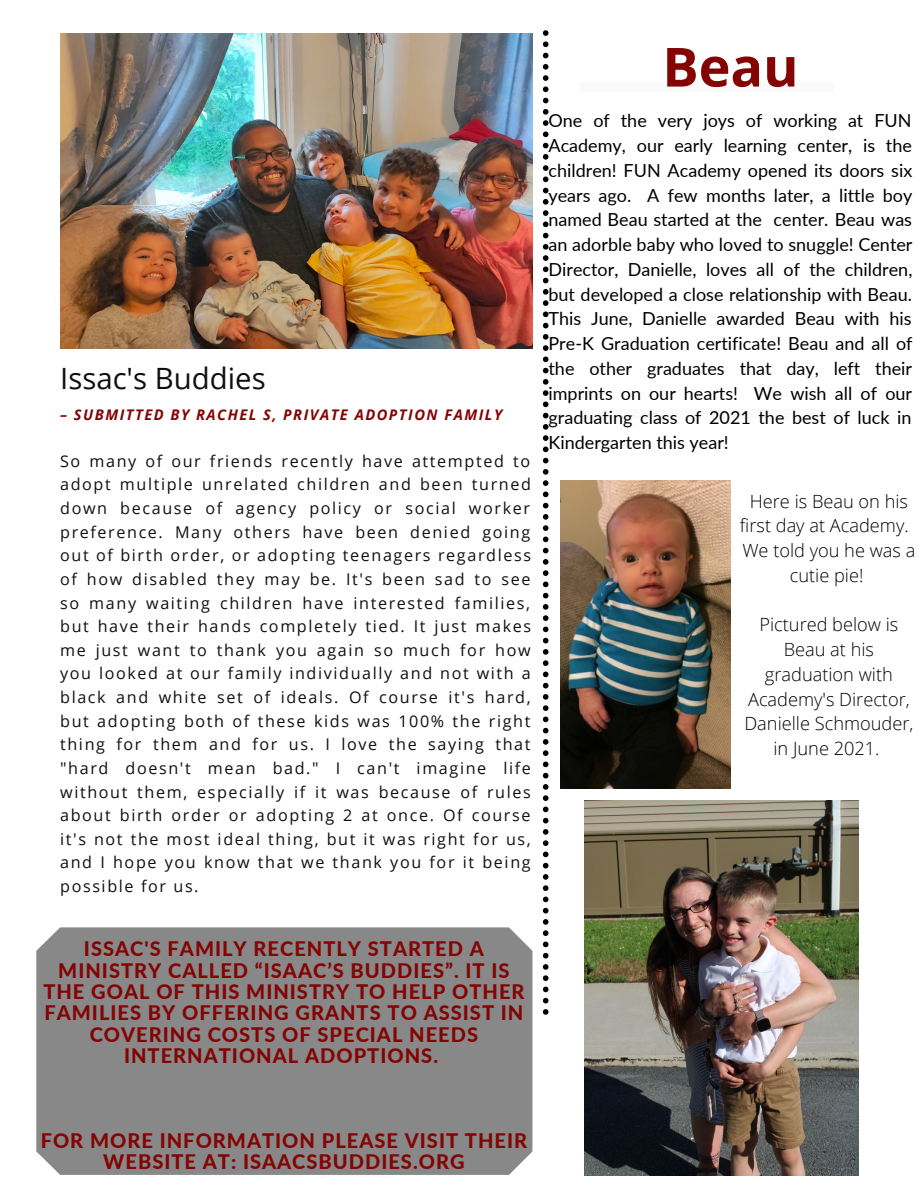
<style>
.page{position:relative;width:918px;height:1188px;background:#fff}
.page>*{position:absolute;margin:0;border:0;box-sizing:border-box;transform-origin:0 0}
.t1{font:700 54px "Open Sans";color:#840404}
.t2{font:29.4px "Open Sans";color:#101010}
.t3{font:800 20.1px/21.3px "Lato";letter-spacing:.05em;color:#840404;text-align:center}
.t4{font:300 18.15px/24.8px "Open Sans";color:#000;text-align:center}
.t5{font:18px/24.8px "Lato";color:#000;text-align:justify}
.t6{font:16.2px/23.7px "Open Sans";letter-spacing:.1em;color:#101010;text-align:justify}
.t7{font:italic 700 14.7px "Open Sans";letter-spacing:.1em;color:#840404}
</style>
<div class="page">
<img style="left:60px;top:33px;width:473px;height:315px">
<div style="left:580px;top:83px;width:254px;height:9px;background:#fafafa"></div>
<div style="left:582px;top:410px;width:254px;height:9px;background:#fafafa"></div>
<div style="left:36px;top:927px;width:496px;height:248px;background:#888"></div>
<svg style="left:543px;top:30px;width:6px;height:985px"></svg>
<img style="left:561px;top:480px;width:169px;height:308px">
<img style="left:584px;top:801px;width:275px;height:374px">
<p class="t2" style="left:60px;top:357px;width:207px">Issac's Buddies</p>
<p class="t7" style="left:60px;top:404px;width:444px">– SUBMITTED BY RACHEL S, PRIVATE ADOPTION FAMILY</p>
<p class="t6" style="left:60px;top:449px;width:472px">So many of our friends recently have attempted to adopt multiple unrelated children and been turned down because of agency policy or social worker preference. Many others have been denied going out of birth order, or adopting teenagers regardless of how disabled they may be. It's been sad to see so many waiting children have interested families, but have their hands completely tied. It just makes me just want to thank you again so much for how you looked at our family individually and not with a black and white set of ideals. Of course it's hard, but adopting both of these kids was 100% the right thing for them and for us. I love the saying that "hard doesn't mean bad." I can't imagine life without them, especially if it was because of rules about birth order or adopting 2 at once. Of course it's not the most ideal thing, but it was right for us, and I hope you know that we thank you for it being possible for us.</p>
<p class="t1" style="left:662px;top:29px;width:138px">Beau</p>
<p class="t5" style="left:549px;top:108px;width:366px">One of the very joys of working at FUN Academy, our early learning center, is the children! FUN Academy opened its doors six years ago. A few months later, a little boy named Beau started at the center. Beau was an adorble baby who loved to snuggle! Center Director, Danielle, loves all of the children, but developed a close relationship with Beau.<br>This June, Danielle awarded Beau with his Pre-K Graduation certificate! Beau and all of the other graduates that day, left their imprints on our hearts! We wish all of our graduating class of 2021 the best of luck in Kindergarten this year!</p>
<p class="t4" style="left:740px;top:488px;width:177px">Here is Beau on his first day at Academy.<br>We told you he was a cutie pie!</p>
<p class="t4" style="left:744px;top:612px;width:170px">Pictured below is<br>Beau at his graduation with<br>Academy's Director,<br>Danielle Schmouder, in June 2021.</p>
<p class="t3" style="left:43px;top:938px;width:483px">ISSAC'S FAMILY RECENTLY STARTED A MINISTRY CALLED “ISAAC’S BUDDIES”. IT IS THE GOAL OF THIS MINISTRY TO HELP OTHER FAMILIES BY OFFERING GRANTS TO ASSIST IN COVERING COSTS OF SPECIAL NEEDS INTERNATIONAL ADOPTIONS.</p>
<p class="t3" style="left:41px;top:1130px;width:488px">FOR MORE INFORMATION PLEASE VISIT THEIR<br>WEBSITE AT: ISAACSBUDDIES.ORG</p>
</div>
